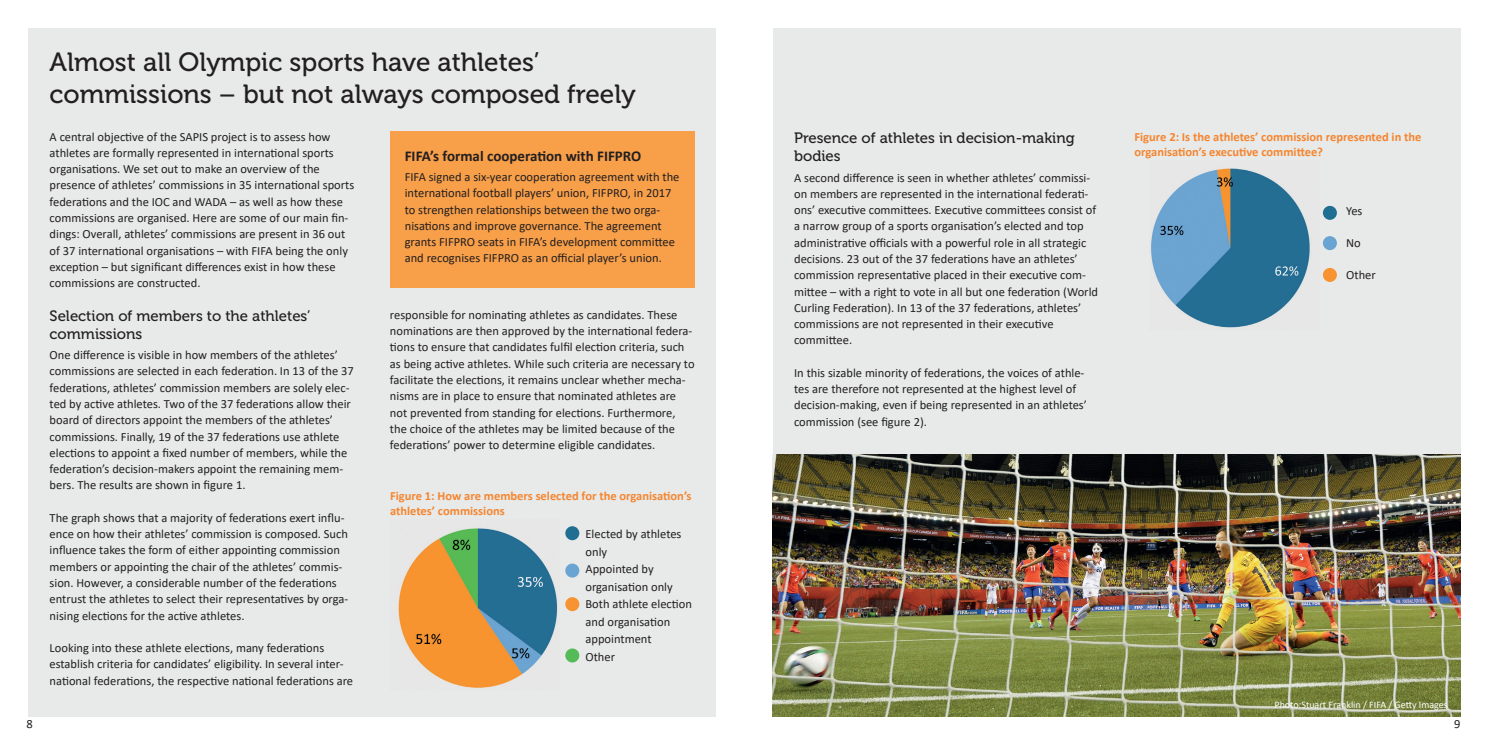
<style>
.page{position:relative;width:1489px;height:745px;background:#fff}
.page>*{position:absolute;margin:0;border:0;box-sizing:border-box;transform-origin:0 0}
.t1{font:26.25px/31.5px "Museo 500";color:#231f20}
.t2{font:15px/18px "Museo 500";color:#231f20}
.t3{font:700 15px "Calibri";color:#231f20}
.t4{font:12.5px/16.2px "Calibri";color:#231f20}
.t5{font:700 12.5px/15px "Calibri";color:#f58531}
.t6{font:10px "Calibri";color:#fff}
</style>
<div class="page">
<div style="left:772px;top:28px;width:688px;height:688px;background:#e7eae8"></div>
<div style="left:28px;top:28px;width:688px;height:688px;background:#e7eae8"></div>
<img style="left:398px;top:528px;width:160px;height:160px">
<div style="left:565px;top:526px;width:14px;height:14px;background:#206f93;border-radius:50%"></div>
<div style="left:565px;top:563px;width:14px;height:14px;background:#69a4d2;border-radius:50%"></div>
<div style="left:565px;top:596px;width:14px;height:14px;background:#f79331;border-radius:50%"></div>
<div style="left:565px;top:648px;width:14px;height:14px;background:#55ba58;border-radius:50%"></div>
<img style="left:1151px;top:168px;width:159px;height:160px">
<div style="left:1322px;top:206px;width:14px;height:14px;background:#206f93;border-radius:50%"></div>
<div style="left:1322px;top:236px;width:14px;height:14px;background:#69a4d2;border-radius:50%"></div>
<div style="left:1322px;top:268px;width:14px;height:14px;background:#f79331;border-radius:50%"></div>
<div style="left:390px;top:131px;width:304px;height:156px;background:#f89f49"></div>
<img style="left:772px;top:454px;width:688px;height:262px">
<h1 class="t1" style="left:50px;top:47px;width:587px">Almost all Olympic sports have athletes’ commissions – but not always composed freely</h1>
<p class="t4" style="left:50px;top:128px;width:306px">A central objective of the SAPIS project is to assess how athletes are formally represented in international sports organisations. We set out to make an overview of the presence of athletes’ commissions in 35 international sports federations and the IOC and WADA – as well as how these commissions are organised. Here are some of our main fin&shy;dings: Overall, athletes’ commissions are present in 36 out of 37 international organisations – with FIFA being the only exception – but significant differences exist in how these commissions are constructed.</p>
<p class="t2" style="left:50px;top:307px;width:262px">Selection of members to the athletes’ commissions</p>
<p class="t4" style="left:50px;top:346px;width:305px">One difference is visible in how members of the athletes’ commissions are selected in each federation. In 13 of the 37 federations, athletes’ commission members are solely elec&shy;ted by active athletes. Two of the 37 federations allow their board of directors appoint the members of the athletes’ commissions. Finally, 19 of the 37 federations use athlete elections to appoint a fixed number of members, while the federation’s decision-makers appoint the remaining mem&shy;bers. The results are shown in figure 1.</p>
<p class="t4" style="left:50px;top:509px;width:300px">The graph shows that a majority of federations exert influ&shy;ence on how their athletes’ commission is composed. Such influence takes the form of either appointing commission members or appointing the chair of the athletes’ commis&shy;sion. However, a considerable number of the federations entrust the athletes to select their representatives by orga&shy;nising elections for the active athletes.</p>
<p class="t4" style="left:50px;top:639px;width:305px">Looking into these athlete elections, many federations establish criteria for candidates’ eligibility. In several inter&shy;national federations, the respective national federations are</p>
<p class="t3" style="left:405px;top:145px;width:238px">FIFA’s formal cooperation with FIFPRO</p>
<p class="t4" style="left:405px;top:168px;width:276px">FIFA signed a six-year cooperation agreement with the international football players’ union, FIFPRO, in 2017 to strengthen relationships between the two orga&shy;nisations and improve governance. The agreement grants FIFPRO seats in FIFA’s development committee and recognises FIFPRO as an official player’s union.</p>
<p class="t4" style="left:390px;top:306px;width:306px">responsible for nominating athletes as candidates. These nominations are then approved by the international federa&shy;tions to ensure that candidates fulfil election criteria, such as being active athletes. While such criteria are necessary to facilitate the elections, it remains unclear whether mecha&shy;nisms are in place to ensure that nominated athletes are not prevented from standing for elections. Furthermore, the choice of the athletes may be limited because of the federations’ power to determine eligible candidates.</p>
<p class="t5" style="left:390px;top:487px;width:303px">Figure 1: How are members selected for the organisation’s athletes’ commissions</p>
<p class="t4" style="left:585px;top:524px;width:108px;line-height:17.5px">Elected by athletes only<br>Appointed by organisation only<br>Both athlete election and organisation appointment<br>Other</p>
<p class="t2" style="left:794px;top:128px;width:282px">Presence of athletes in decision-making bodies</p>
<p class="t4" style="left:794px;top:169px;width:305px">A second difference is seen in whether athletes’ commissi&shy;on members are represented in the international federati&shy;ons’ executive committees. Executive committees consist of a narrow group of a sports organisation’s elected and top administrative officials with a powerful role in all strategic decisions. 23 out of the 37 federations have an athletes’ commission representative placed in their executive com&shy;mittee – with a right to vote in all but one federation (World Curling Federation). In 13 of the 37 federations, athletes’ commissions are not represented in their executive committee.</p>
<p class="t4" style="left:794px;top:364px;width:294px">In this sizable minority of federations, the voices of athle&shy;tes are therefore not represented at the highest level of decision-making, even if being represented in an athletes’ commission (see figure 2).</p>
<p class="t5" style="left:1134px;top:129px;width:288px">Figure 2: Is the athletes’ commission represented in the organisation’s executive committee?</p>
<p class="t4" style="left:1346px;top:203px;width:18px">Yes</p>
<p class="t4" style="left:1346px;top:234px;width:16px">No</p>
<p class="t4" style="left:1346px;top:266px;width:31px">Other</p>
<p class="t6" style="left:1274px;top:697px;width:175px">Photo:Stuart Franklin / FIFA / Getty Images</p>
<p class="t4" style="left:27px;top:715px;width:8px">8</p>
<p class="t4" style="left:1454px;top:715px;width:8px">9</p>
</div>
